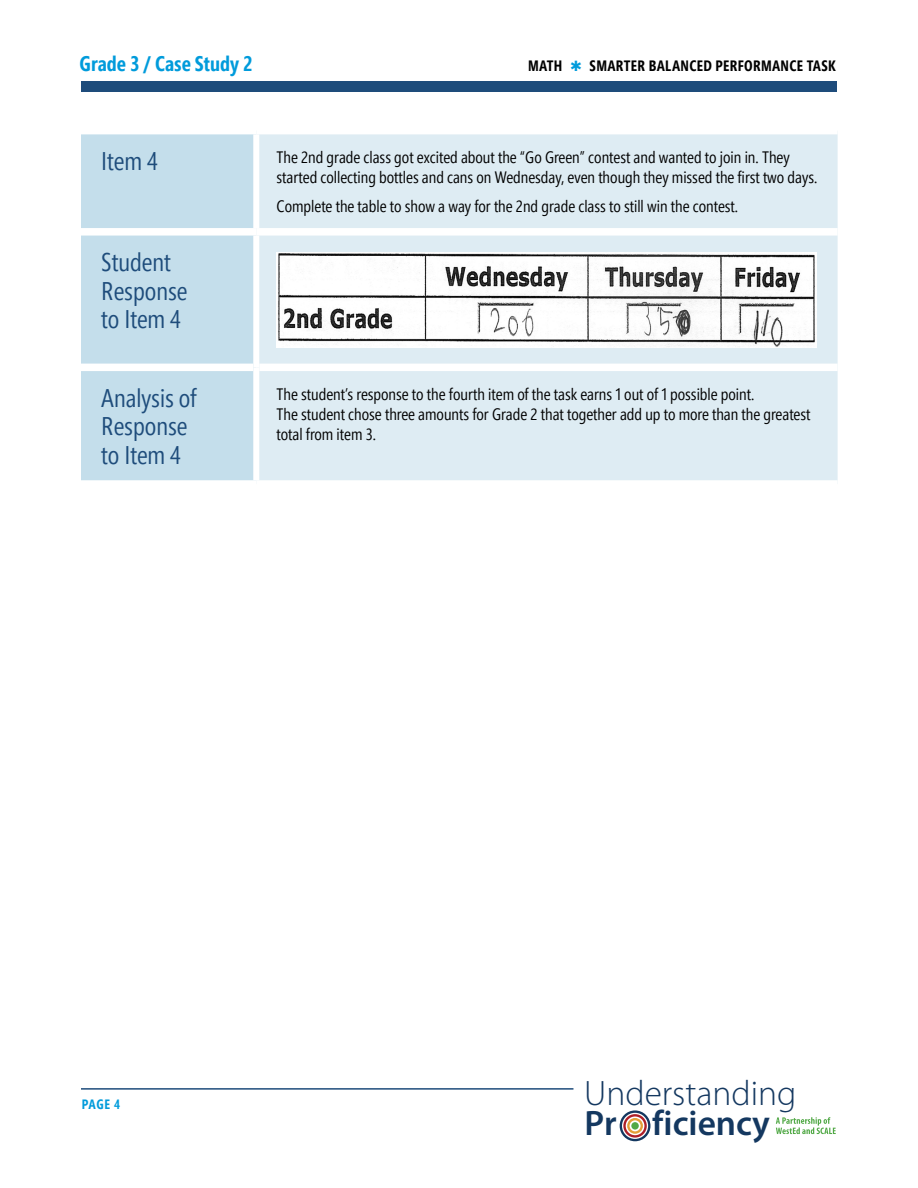
<style>
.page{position:relative;width:918px;height:1188px;background:#fff}
.page>*{position:absolute;margin:0;border:0;box-sizing:border-box;transform-origin:0 0}
.t1{font:300 35.4px "Myriad Pro";color:#143860}
.t2{font:600 35.4px "Myriad Pro";color:#143860}
.Table_H1_Left_Column{font:25.5px/28.5px "Segoe Pro Cond";color:#1e4c7b}
.t3{font:700 21px "Segoe Pro Cond";color:#009bdb}
.Table_body{font:16.5px/19.8px "Segoe Pro Cond";color:#000}
.t4{font:700 15px "Segoe Pro Cond";letter-spacing:.02em;color:#000}
.t5{font:700 13.5px "Segoe Pro Cond";color:#009bdb}
.s1{color:#009bdb}
</style>
<div class="page">
<hr style="left:81px;top:1088px;width:492px;height:2px;background:#1e4c7b">
<svg style="left:776px;top:1117px;width:60px;height:17px"></svg>
<div style="left:620px;top:1110px;width:30px;height:31px;border:2px solid #143860;border-radius:50%"></div>
<div style="left:623px;top:1114px;width:24px;height:24px;border:2px solid #ad1f28;border-radius:50%"></div>
<div style="left:627px;top:1118px;width:16px;height:16px;border:2px solid #e49f39;border-radius:50%"></div>
<div style="left:631px;top:1122px;width:8px;height:8px;background:#52a947;border-radius:50%"></div>
<div style="left:81px;top:82px;width:756px;height:10px;background:#1e4c7b"></div>
<div style="left:81px;top:134px;width:172px;height:346px;background:#c4deeb"></div>
<div style="left:259px;top:134px;width:579px;height:346px;background:#deecf3"></div>
<div style="left:81px;top:228px;width:175px;height:8px;background:#fff"></div>
<div style="left:256px;top:228px;width:582px;height:8px;background:#fff"></div>
<div style="left:81px;top:364px;width:172px;height:7px;background:#fff"></div>
<div style="left:259px;top:364px;width:579px;height:7px;background:#fff"></div>
<img style="left:277px;top:252px;width:540px;height:95px">
<p class="t3" style="left:80px;top:50px;width:174px">Grade 3 / Case Study 2</p>
<p class="t4" style="left:528px;top:56px;width:309px">MATH <span class="s1">✱</span> SMARTER BALANCED PERFORMANCE TASK</p>
<p class="Table_H1_Left_Column" style="left:101px;top:147px;width:58px">Item 4</p>
<p class="Table_body" style="left:277px;top:148px;width:542px">The 2nd grade class got excited about the “Go Green” contest and wanted to join in. They started collecting bottles and cans on Wednesday, even though they missed the first two days.</p>
<p class="Table_body" style="left:277px;top:196px;width:463px">Complete the table to show a way for the 2nd grade class to still win the contest.</p>
<p class="Table_H1_Left_Column" style="left:101px;top:248px;width:88px">Student<br>Response to Item 4</p>
<p class="Table_H1_Left_Column" style="left:101px;top:384px;width:97px">Analysis of<br>Response to Item 4</p>
<p class="Table_body" style="left:277px;top:384px;width:535px">The student’s response to the fourth item of the task earns 1 out of 1 possible point.<br>The student chose three amounts for Grade 2 that together add up to more than the greatest total from item 3.</p>
<p class="t5" style="left:82px;top:1096px;width:40px">PAGE 4</p>
<h1 class="t1" style="left:584px;top:1072px;width:214px">Understanding</h1>
<h1 class="t2" style="left:584px;top:1100px;width:187px">Pr ficiency</h1>
</div>
